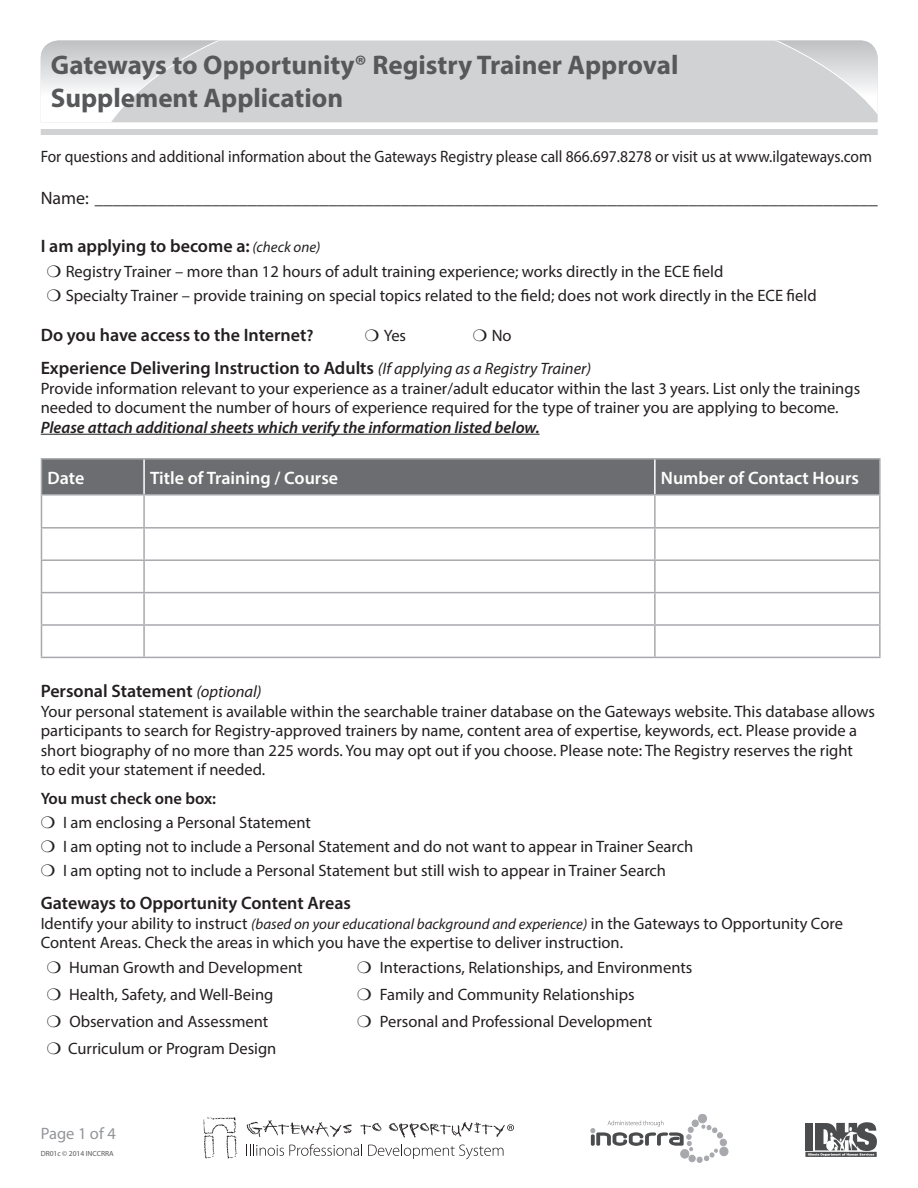
<style>
.page{position:relative;width:918px;height:1188px;background:#fff}
.page>*{position:absolute;margin:0;border:0;box-sizing:border-box;transform-origin:0 0}
.t1{font:700 27px/32.4px "Myriad Pro";color:#57585a}
.t2{font:600 18px "Myriad Pro";color:#231f20}
.t3{font:18px "Myriad Pro";color:#231f20}
.t4{font:600 18px "Myriad Pro";color:#fff}
.t5{font:16.5px/19.5px "Myriad Pro";color:#231f20}
.t6{font:16.5px "Myriad Pro";color:#231f20;scale:.94 1}
.t7{font:16.5px "Myriad Pro";color:#939598}
.t8{font:7.5px "Myriad Pro";color:#57585a}
.s1{font-weight:400;font-style:italic;font-size:15px}
.s2{font-size:16.5px}
.s3{font-weight:400;font-style:italic;font-size:16.5px}
.s4{font-weight:600;font-style:italic}
.s5{font-weight:600}
.s6{font-style:italic;font-size:15px}
.s7{font-size:7.35px}
</style>
<div class="page">
<svg style="left:41px;top:40px;width:837px;height:82px;background:#d4d4d6"></svg>
<hr style="left:41px;top:434px;width:499px;height:1px;background:#231f20">
<div style="left:42px;top:460px;width:837px;height:34px;background:#6c6d70"></div>
<hr style="left:41px;top:494px;width:103px;height:2px;background:#a8a9ad">
<hr style="left:144px;top:494px;width:511px;height:2px;background:#a8a9ad">
<hr style="left:655px;top:494px;width:226px;height:2px;background:#a8a9ad">
<hr style="left:41px;top:460px;width:1px;height:34px;background:#a8a9ad">
<hr style="left:41px;top:458px;width:103px;height:2px;background:#a8a9ad">
<hr style="left:144px;top:458px;width:511px;height:2px;background:#a8a9ad">
<hr style="left:655px;top:458px;width:226px;height:2px;background:#a8a9ad">
<hr style="left:143px;top:460px;width:2px;height:34px;background:#fff">
<hr style="left:654px;top:460px;width:2px;height:34px;background:#fff">
<hr style="left:879px;top:460px;width:2px;height:34px;background:#a8a9ad">
<hr style="left:41px;top:496px;width:1px;height:31px;background:#a8a9ad">
<hr style="left:143px;top:496px;width:2px;height:31px;background:#a8a9ad">
<hr style="left:654px;top:496px;width:2px;height:31px;background:#a8a9ad">
<hr style="left:879px;top:496px;width:2px;height:31px;background:#a8a9ad">
<hr style="left:41px;top:527px;width:103px;height:2px;background:#a8a9ad">
<hr style="left:41px;top:529px;width:1px;height:30px;background:#a8a9ad">
<hr style="left:144px;top:527px;width:511px;height:2px;background:#a8a9ad">
<hr style="left:143px;top:529px;width:2px;height:30px;background:#a8a9ad">
<hr style="left:655px;top:527px;width:226px;height:2px;background:#a8a9ad">
<hr style="left:654px;top:529px;width:2px;height:30px;background:#a8a9ad">
<hr style="left:879px;top:529px;width:2px;height:30px;background:#a8a9ad">
<hr style="left:41px;top:559px;width:103px;height:2px;background:#a8a9ad">
<hr style="left:41px;top:561px;width:1px;height:31px;background:#a8a9ad">
<hr style="left:144px;top:559px;width:511px;height:2px;background:#a8a9ad">
<hr style="left:143px;top:561px;width:2px;height:31px;background:#a8a9ad">
<hr style="left:655px;top:559px;width:226px;height:2px;background:#a8a9ad">
<hr style="left:654px;top:561px;width:2px;height:31px;background:#a8a9ad">
<hr style="left:879px;top:561px;width:2px;height:31px;background:#a8a9ad">
<hr style="left:41px;top:592px;width:103px;height:1px;background:#a8a9ad">
<hr style="left:41px;top:593px;width:1px;height:31px;background:#a8a9ad">
<hr style="left:144px;top:592px;width:511px;height:1px;background:#a8a9ad">
<hr style="left:143px;top:593px;width:2px;height:31px;background:#a8a9ad">
<hr style="left:655px;top:592px;width:226px;height:1px;background:#a8a9ad">
<hr style="left:654px;top:593px;width:2px;height:31px;background:#a8a9ad">
<hr style="left:879px;top:593px;width:2px;height:31px;background:#a8a9ad">
<hr style="left:41px;top:624px;width:103px;height:2px;background:#a8a9ad">
<hr style="left:41px;top:626px;width:1px;height:31px;background:#a8a9ad">
<hr style="left:144px;top:624px;width:511px;height:2px;background:#a8a9ad">
<hr style="left:143px;top:626px;width:2px;height:31px;background:#a8a9ad">
<hr style="left:655px;top:624px;width:226px;height:2px;background:#a8a9ad">
<hr style="left:654px;top:626px;width:2px;height:31px;background:#a8a9ad">
<hr style="left:879px;top:626px;width:2px;height:31px;background:#a8a9ad">
<hr style="left:41px;top:657px;width:103px;height:1px;background:#a8a9ad">
<hr style="left:144px;top:657px;width:511px;height:1px;background:#a8a9ad">
<hr style="left:655px;top:657px;width:226px;height:1px;background:#a8a9ad">
<div style="left:41px;top:129px;width:837px;height:6px;background:#d1d2d4"></div>
<svg style="left:805px;top:1122px;width:72px;height:35px"></svg>
<div style="left:805px;top:1123px;width:8px;height:27px;background:#4b4c4d"></div>
<div style="left:698px;top:1114px;width:9px;height:9px;background:#a8a9ad;border-radius:50%"></div>
<div style="left:698px;top:1114px;width:9px;height:9px;border:1px solid #a8a9ad;border-radius:50%"></div>
<svg style="left:590px;top:1120px;width:138px;height:42px"></svg>
<svg style="left:250px;top:1144px;width:112px;height:12px"></svg>
<svg style="left:368px;top:1144px;width:136px;height:15px"></svg>
<svg style="left:203px;top:1117px;width:35px;height:42px"></svg>
<svg style="left:360px;top:1123px;width:22px;height:12px"></svg>
<svg style="left:247px;top:1120px;width:105px;height:17px"></svg>
<svg style="left:389px;top:1122px;width:125px;height:16px"></svg>
<p class="t1" style="left:51px;top:48px;width:629px">Gateways to Opportunity® Registry Trainer Approval<br>Supplement Application</p>
<p class="t6" style="left:41px;top:146px;width:886px">For questions and additional information about the Gateways Registry please call 866.697.8278 or visit us at www.ilgateways.com</p>
<p class="t3" style="left:41px;top:186px;width:839px">Name: _______________________________________________________________________________________</p>
<p class="t2" style="left:41px;top:235px;width:281px">I am applying to become a: <span class="s1">(check one)</span></p>
<p class="t5" style="left:66px;top:259px;width:753px;line-height:24.6px">Registry Trainer – more than 12 hours of adult training experience; works directly in the ECE field<br>Specialty Trainer – provide training on special topics related to the field; does not work directly in the ECE field</p>
<p class="t2" style="left:41px;top:324px;width:274px">Do you have access to the Internet<span class="s2">?</span></p>
<p class="t5" style="left:384px;top:326px;width:24px">Yes</p>
<p class="t5" style="left:492px;top:326px;width:21px">No</p>
<p class="t2" style="left:41px;top:357px;width:552px">Experience Delivering Instruction to Adults <span class="s3">(If applying as a Registry Trainer)</span></p>
<p class="t5" style="left:41px;top:378px;width:821px">Provide information relevant to your experience as a trainer/adult educator within the last 3 years. List only the trainings needed to document the number of hours of experience required for the type of trainer you are applying to become.<br><span class="s4">Please attach additional sheets which verify the information listed below.</span></p>
<p class="t4" style="left:47px;top:466px;width:38px">Date</p>
<p class="t4" style="left:150px;top:466px;width:190px">Title of Training / Course</p>
<p class="t4" style="left:661px;top:466px;width:200px">Number of Contact Hours</p>
<p class="t2" style="left:41px;top:680px;width:222px">Personal Statement <span class="s3">(optional)</span></p>
<p class="t5" style="left:41px;top:701px;width:836px">Your personal statement is available within the searchable trainer database on the Gateways website. This database allows participants to search for Registry-approved trainers by name, content area of expertise, keywords, ect. Please provide a short biography of no more than 225 words. You may opt out if you choose. Please note: The Registry reserves the right<br>to edit your statement if needed.</p>
<p class="t5" style="left:63px;top:787px;width:632px;line-height:24px;text-indent:-22px"><span class="s5">You must check one box:<br></span>I am enclosing a Personal Statement<br>I am opting not to include a Personal Statement and do not want to appear in Trainer Search I am opting not to include a Personal Statement but still wish to appear in Trainer Search</p>
<p class="t2" style="left:41px;top:892px;width:312px">Gateways to Opportunity Content Areas</p>
<p class="t5" style="left:41px;top:913px;width:804px">Identify your ability to instruct <span class="s6">(based on your educational background and experience)</span> in the Gateways to Opportunity Core<br>Content Areas. Check the areas in which you have the expertise to deliver instruction.</p>
<p class="t5" style="left:69px;top:957px;width:235px">Human Growth and Development</p>
<p class="t5" style="left:380px;top:957px;width:314px">Interactions, Relationships, and Environments</p>
<p class="t5" style="left:69px;top:984px;width:206px">Health, Safety, and Well-Being</p>
<p class="t5" style="left:380px;top:984px;width:256px">Family and Community Relationships</p>
<p class="t5" style="left:69px;top:1011px;width:201px">Observation and Assessment</p>
<p class="t5" style="left:380px;top:1011px;width:274px">Personal and Professional Development</p>
<p class="t5" style="left:68px;top:1038px;width:210px">Curriculum or Program Design</p>
<p class="t7" style="left:41px;top:1123px;width:77px">Page 1 of 4</p>
<p class="t8" style="left:41px;top:1149px;width:75px">DR01c © 2014 <span class="s7">INCCRRA</span></p>
</div>
